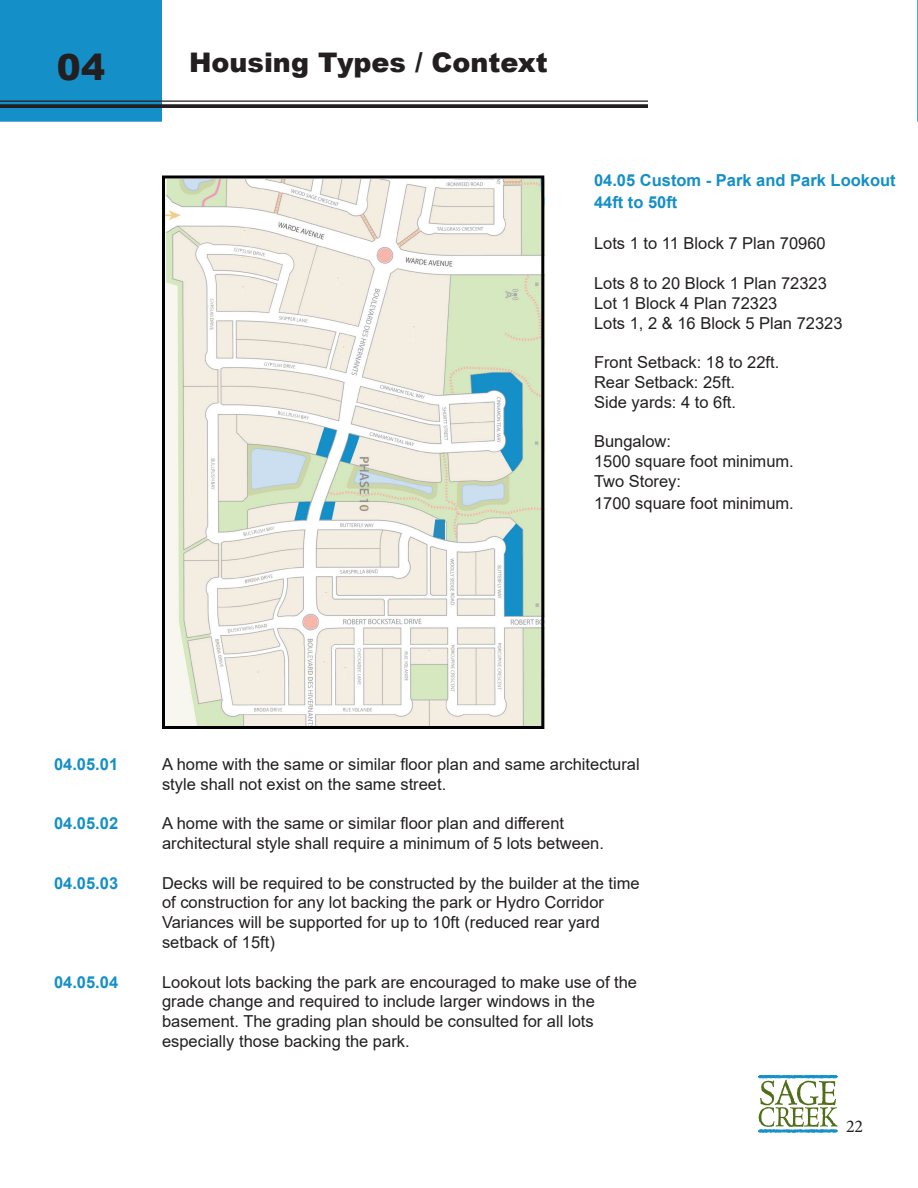
<style>
.page{position:relative;width:918px;height:1188px;background:#fff}
.page>*{position:absolute;margin:0;border:0;box-sizing:border-box;transform-origin:0 0}
.t1{font:900 36px "Arial";color:#231f20}
.t2{font:900 27px "Arial";color:#231f20}
.t3{font:18px "Minion Pro";color:#231f20}
.t4{font:16.5px/19.8px "Arial";color:#231f20}
.t5{font:700 16.5px/21.6px "Arial";color:#158fc7}
</style>
<div class="page">
<svg style="left:758px;top:1075px;width:80px;height:58px"></svg>
<div style="left:0;top:0;width:161px;height:121px;background:#158fc7"></div>
<div style="left:0;top:0;width:162px;height:122px;border:2px solid #158fc7"></div>
<svg style="left:0;top:104px;width:648px;height:4px;background:#2c2b2c"></svg>
<hr style="left:0;top:100px;width:648px;height:2px;background:#231f20">
<svg style="left:917px;top:0;width:1px;height:122px"></svg>
<img style="left:166px;top:179px;width:379px;height:550px">
<div style="left:162px;top:176px;width:382px;height:553px;border:3px solid #000"></div>
<svg style="left:433px;top:519px;width:12px;height:21px"></svg>
<h1 class="t1" style="left:57px;top:41px;width:50px">04</h1>
<h2 class="t2" style="left:189px;top:43px;width:360px">Housing Types / Context</h2>
<p class="t5" style="left:594px;top:170px;width:303px">04.05 Custom - Park and Park Lookout<br>44ft to 50ft</p>
<p class="t4" style="left:594px;top:234px;width:233px">Lots 1 to 11 Block 7 Plan 70960</p>
<p class="t4" style="left:594px;top:273px;width:250px">Lots 8 to 20 Block 1 Plan 72323<br>Lot 1 Block 4 Plan 72323<br>Lots 1, 2 &amp; 16 Block 5 Plan 72323</p>
<p class="t4" style="left:594px;top:352px;width:187px">Front Setback: 18 to 22ft.<br>Rear Setback: 25ft.<br>Side yards: 4 to 6ft.</p>
<p class="t4" style="left:594px;top:432px;width:201px">Bungalow:<br>1500 square foot minimum.<br>Two Storey:</p>
<p class="t4" style="left:594px;top:493px;width:201px">1700 square foot minimum.</p>
<p class="t5" style="left:54px;top:753px;width:66px">04.05.01</p>
<p class="t4" style="left:162px;top:754px;width:479px">A home with the same or similar floor plan and same architectural style shall not exist on the same street.</p>
<p class="t5" style="left:54px;top:813px;width:66px">04.05.02</p>
<p class="t4" style="left:162px;top:813px;width:443px">A home with the same or similar floor plan and different architectural style shall require a minimum of 5 lots between.</p>
<p class="t5" style="left:54px;top:872px;width:66px">04.05.03</p>
<p class="t4" style="left:162px;top:873px;width:479px">Decks will be required to be constructed by the builder at the time of construction for any lot backing the park or Hydro Corridor Variances will be supported for up to 10ft (reduced rear yard setback of 15ft)</p>
<p class="t5" style="left:54px;top:971px;width:66px">04.05.04</p>
<p class="t4" style="left:162px;top:972px;width:477px">Lookout lots backing the park are encouraged to make use of the grade change and required to include larger windows in the basement. The grading plan should be consulted for all lots especially those backing the park.</p>
<p class="t3" style="left:846px;top:1114px;width:19px">22</p>
</div>
